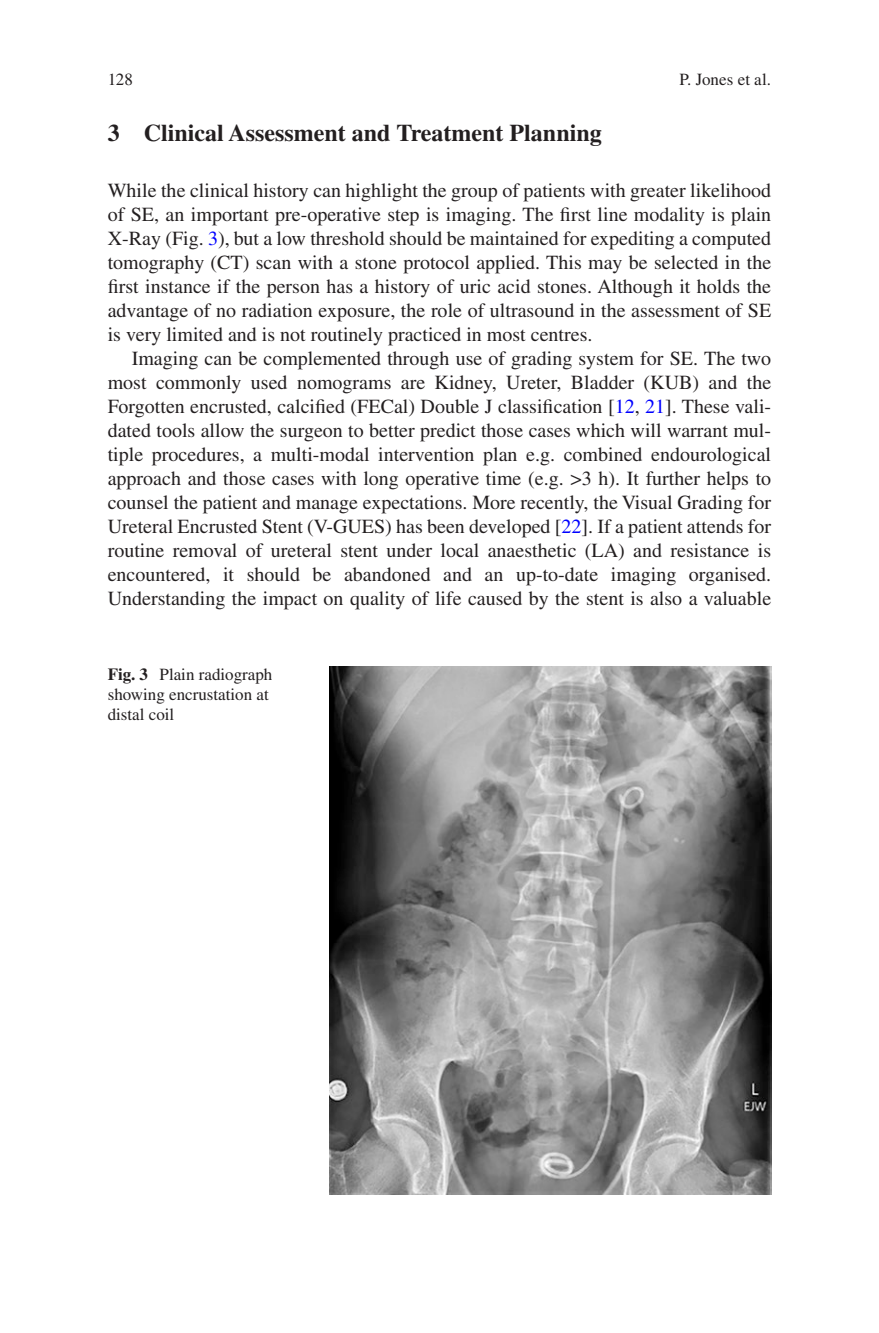
<style>
.page{position:relative;width:879px;height:1333px;background:#fff}
.page>*{position:absolute;margin:0;border:0;box-sizing:border-box;transform-origin:0 0}
._1_hd{font:700 24px "Times LT Std";color:#231f20}
.Text{font:20px/24px "Times LT Std";color:#231f20;text-align:justify}
.Text_flush{font:20px/24px "Times LT Std";color:#231f20;text-align:justify}
.t1{font:17px/20px "Times LT Std";color:#231f20}
.s1{color:#00f}
.s2{font-weight:700}
</style>
<div class="page">
<img style="left:329px;top:666px;width:442px;height:528px">
<p class="t1" style="left:679px;top:69px;width:93px">P. Jones et al.</p>
<p class="t1" style="left:108px;top:69px;width:27px">128</p>
<h2 class="_1_hd" style="left:108px;top:118px;width:495px">3 Clinical Assessment and Treatment Planning</h2>
<p class="Text_flush" style="left:108px;top:178px;width:665px">While the clinical history can highlight the group of patients with greater likelihood of SE, an important pre-operative step is imaging. The first line modality is plain X-Ray (Fig. <span class="s1">3</span>), but a low threshold should be maintained for expediting a computed tomography (CT) scan with a stone protocol applied. This may be selected in the first instance if the person has a history of uric acid stones. Although it holds the advantage of no radiation exposure, the role of ultrasound in the assessment of SE is very limited and is not routinely practiced in most centres.</p>
<p class="Text" style="left:108px;top:346px;width:665px;text-indent:24px">Imaging can be complemented through use of grading system for SE. The two most commonly used nomograms are Kidney, Ureter, Bladder (KUB) and the Forgotten encrusted, calcified (FECal) Double J classification [<span class="s1">12</span>, <span class="s1">21</span>]. These vali&shy;dated tools allow the surgeon to better predict those cases which will warrant mul&shy;tiple procedures, a multi-modal intervention plan e.g. combined endourological approach and those cases with long operative time (e.g. &gt;3 h). It further helps to counsel the patient and manage expectations. More recently, the Visual Grading for Ureteral Encrusted Stent (V-GUES) has been developed [<span class="s1">22</span>]. If a patient attends for routine removal of ureteral stent under local anaesthetic (LA) and resistance is encountered, it should be abandoned and an up-to-date imaging organised.<br>Understanding the impact on quality of life caused by the stent is also a valuable</p>
<p class="t1" style="left:108px;top:664px;width:166px"><span class="s2">Fig. 3</span> Plain radiograph showing encrustation at distal coil</p>
</div>
